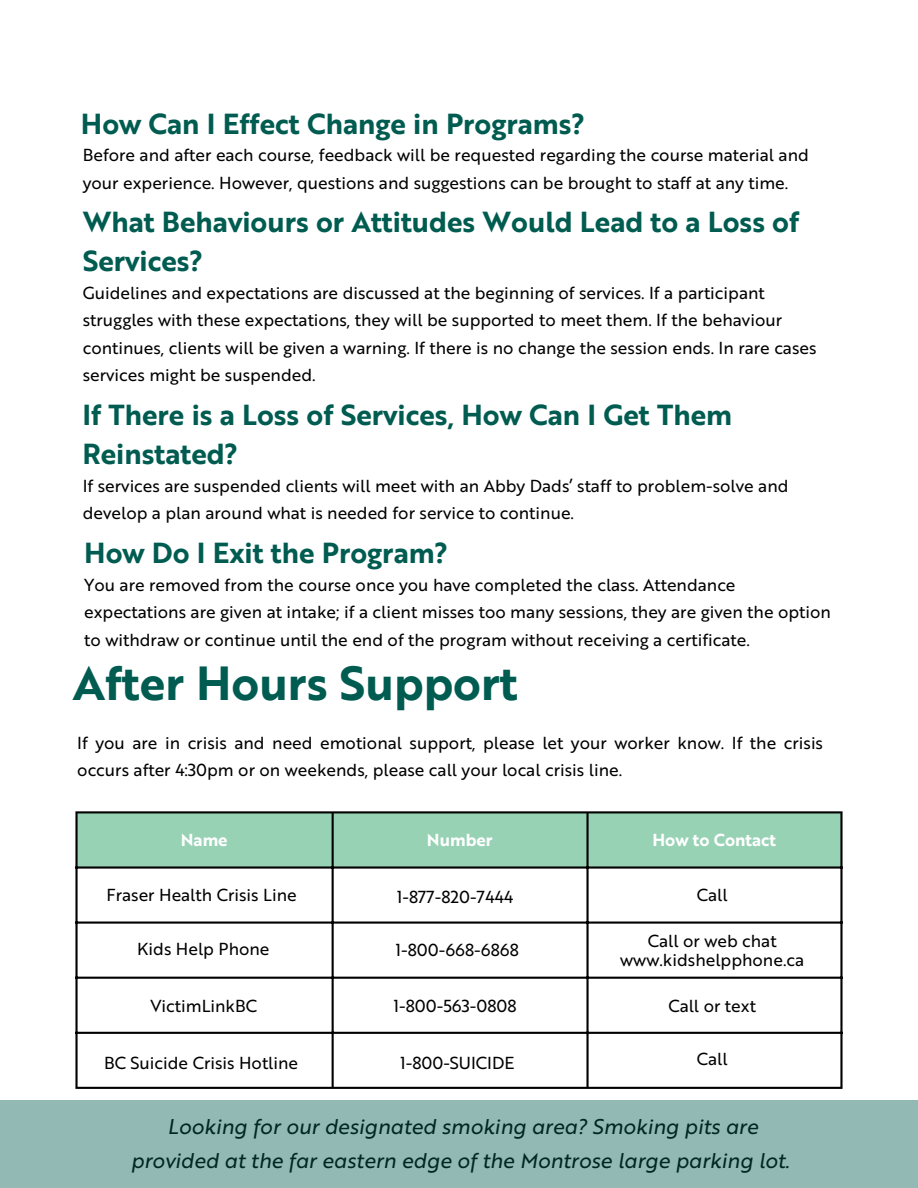
<style>
.page{position:relative;width:918px;height:1188px;background:#fff}
.page>*{position:absolute;margin:0;border:0;box-sizing:border-box;transform-origin:0 0}
.t1{font:46.5px "Brother 1816 Bold";color:#005c50}
.t2{font:28.2px/39.2px "Brother 1816 Bold";color:#005c50}
.t3{font:20.7px/33.9px "Brother 1816 Regular Italic";color:#000;text-align:center}
.t4{font:16.95px/27.5px "Brother 1816 Regular";color:#000}
.t5{font:16.95px "Brother 1816 Bold";color:#fff}
</style>
<div class="page">
<div style="left:0;top:1100px;width:918px;height:88px;background:#92b9b4"></div>
<div style="left:78px;top:813px;width:762px;height:53px;background:#97d2b5"></div>
<svg style="left:78px;top:869px;width:762px;height:218px"></svg>
<hr style="left:75px;top:813px;width:3px;height:274px;background:#000">
<hr style="left:332px;top:813px;width:2px;height:274px;background:#000">
<hr style="left:586px;top:813px;width:3px;height:274px;background:#000">
<hr style="left:840px;top:813px;width:3px;height:274px;background:#000">
<hr style="left:75px;top:811px;width:768px;height:2px;background:#000">
<hr style="left:75px;top:866px;width:768px;height:3px;background:#000">
<hr style="left:75px;top:922px;width:768px;height:2px;background:#000">
<hr style="left:75px;top:977px;width:768px;height:2px;background:#000">
<hr style="left:75px;top:1032px;width:768px;height:2px;background:#000">
<hr style="left:75px;top:1087px;width:768px;height:2px;background:#000">
<p class="t2" style="left:81px;top:102px;width:506px">How Can I Effect Change in Programs?</p>
<h2 class="t4" style="left:83px;top:140px;width:728px">Before and after each course, feedback will be requested regarding the course material and your experience. However, questions and suggestions can be brought to staff at any time.</h2>
<h2 class="t2" style="left:83px;top:201px;width:718px">What Behaviours or Attitudes Would Lead to a Loss of<br>Services?</h2>
<p class="t4" style="left:83px;top:278px;width:735px">Guidelines and expectations are discussed at the beginning of services. If a participant struggles with these expectations, they will be supported to meet them. If the behaviour continues, clients will be given a warning. If there is no change the session ends. In rare cases services might be suspended.</p>
<p class="t2" style="left:82px;top:393px;width:651px">If There is a Loss of Services, How Can I Get Them<br>Reinstated?</p>
<h2 class="t4" style="left:83px;top:471px;width:707px">If services are suspended clients will meet with an Abby Dads’ staff to problem-solve and develop a plan around what is needed for service to continue.</h2>
<p class="t2" style="left:84px;top:531px;width:365px">How Do I Exit the Program?</p>
<h3 class="t4" style="left:84px;top:570px;width:748px">You are removed from the course once you have completed the class. Attendance expectations are given at intake; if a client misses too many sessions, they are given the option to withdraw or continue until the end of the program without receiving a certificate.</h3>
<p class="t1" style="left:73px;top:649px;width:446px">After Hours Support</p>
<h1 class="t4" style="left:77px;top:728px;width:747px">If you are in crisis and need emotional support, please let your worker know. If the crisis occurs after 4:30pm or on weekends, please call your local crisis line.</h1>
<p class="t5" style="left:181px;top:828px;width:48px">Name</p>
<p class="t5" style="left:427px;top:828px;width:67px">Number</p>
<p class="t5" style="left:652px;top:828px;width:125px">How to Contact</p>
<p class="t4" style="left:106px;top:880px;width:192px">Fraser Health Crisis Line</p>
<p class="t4" style="left:397px;top:882px;width:118px">1-877-820-7444</p>
<p class="t4" style="left:137px;top:935px;width:134px">Kids Help Phone</p>
<p class="t4" style="left:395px;top:936px;width:125px">1-800-668-6868</p>
<p class="t4" style="left:150px;top:991px;width:108px">VictimLinkBC</p>
<p class="t4" style="left:393px;top:991px;width:125px">1-800-563-0808</p>
<p class="t4" style="left:697px;top:880px;width:32px">Call</p>
<p class="t4" style="left:648px;top:926px;width:130px">Call or web chat</p>
<p class="t4" style="left:620px;top:945px;width:185px">www.kidshelpphone.ca</p>
<p class="t4" style="left:668px;top:991px;width:89px">Call or text</p>
<p class="t4" style="left:104px;top:1048px;width:196px">BC Suicide Crisis Hotline</p>
<h4 class="t4" style="left:400px;top:1048px;width:116px">1-800-SUICIDE</h4>
<p class="t4" style="left:697px;top:1044px;width:32px">Call</p>
<h2 class="t3" style="left:131px;top:1108px;width:660px">Looking for our designated smoking area? Smoking pits are provided at the far eastern edge of the Montrose large parking lot.</h2>
</div>
